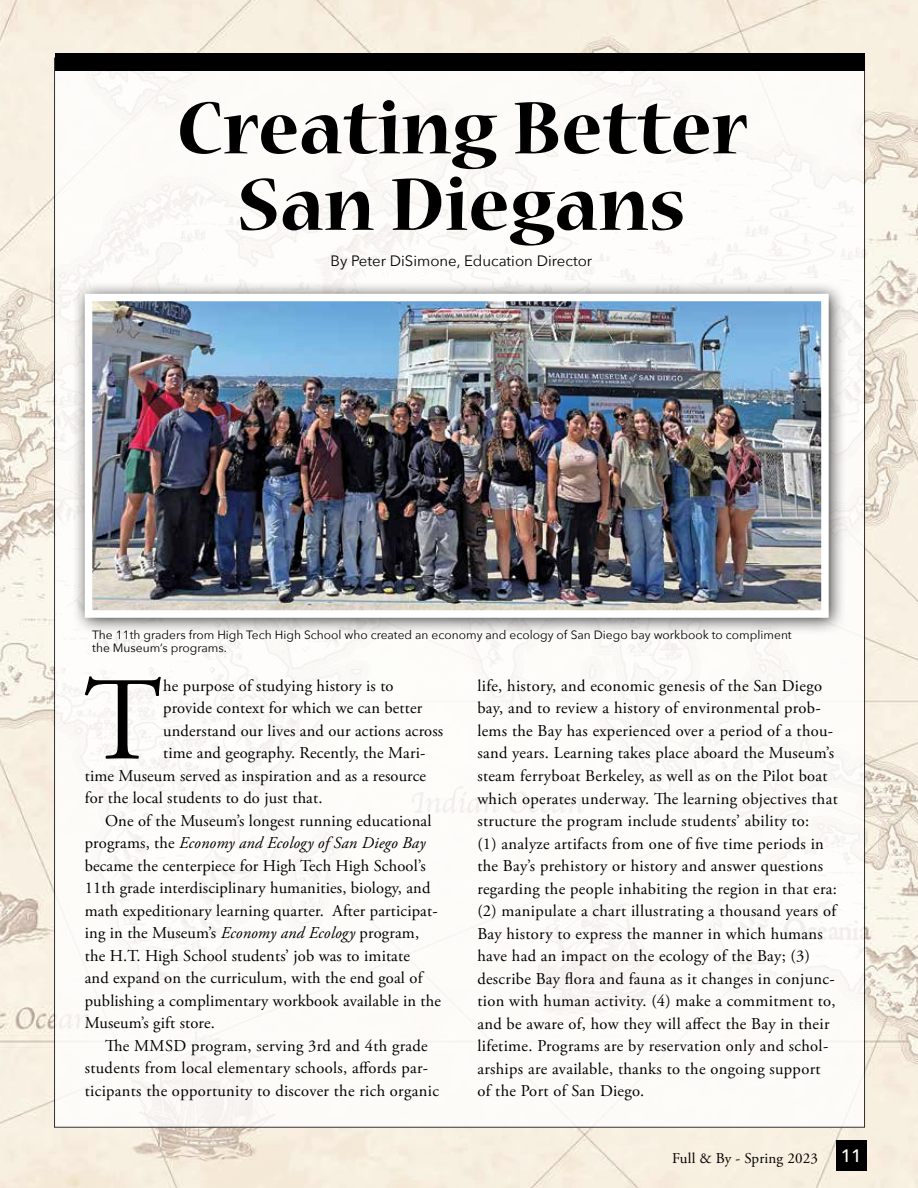
<style>
.page{position:relative;width:918px;height:1188px;background:#fff}
.page>*{position:absolute;margin:0;border:0;box-sizing:border-box;transform-origin:0 0}
.t1{font:118.35px "Adobe Garamond Pro";color:#000}
.t2{font:700 82.5px/76.5px "Nueva Std";color:#000;text-align:center}
.t3{font:500 18px "Avenir Next";color:#fff}
.t4{font:16.5px/22.5px "Adobe Garamond Pro";letter-spacing:.02em;color:#000}
.t5{font:italic 16.5px "Adobe Garamond Pro";letter-spacing:.01em;color:#000}
.t6{font:15px "Avenir Next";color:#000}
.t7{font:15px "Adobe Garamond Pro";letter-spacing:.01em;color:#000}
.t8{font:12px/12.8px "Avenir Next";color:#000}
.s1{font-style:normal}
.s2{font-style:italic}
</style>
<div class="page">
<img style="left:0;top:0;width:918px;height:1188px">
<div style="left:836px;top:1140px;width:31px;height:31px;background:#000"></div>
<div style="left:55px;top:58px;width:810px;height:1069px;background:#fff"></div>
<div style="left:55px;top:54px;width:810px;height:17px;background:#000"></div>
<div style="left:72px;top:281px;width:774px;height:354px;background:#000;opacity:.75"></div>
<img style="left:94px;top:303px;width:726px;height:306px">
<div style="left:85px;top:294px;width:744px;height:324px;border:8px solid #fff"></div>
<h2 class="t2" style="left:177px;top:94px;width:573px">Creating Better<br>San Diegans</h2>
<p class="t6" style="left:331px;top:248px;width:263px">By Peter DiSimone, Education Director</p>
<p class="t8" style="left:92px;top:628px;width:701px">The 11th graders from High Tech High School who created an economy and ecology of San Diego bay workbook to compliment the Museum’s programs.</p>
<h1 class="t1" style="left:84px;top:650px;width:80px">T</h1>
<p class="t4" style="left:163px;top:675px;width:232px">he purpose of studying history is to</p>
<p class="t4" style="left:163px;top:697px;width:261px">provide context for which we can better</p>
<p class="t4" style="left:163px;top:720px;width:282px">understand our lives and our actions across</p>
<p class="t4" style="left:163px;top:742px;width:264px">time and geography. Recently, the Mari-</p>
<p class="t4" style="left:85px;top:765px;width:343px">time Museum served as inspiration and as a resource</p>
<p class="t4" style="left:85px;top:787px;width:239px">for the local students to do just that.</p>
<p class="t4" style="left:105px;top:810px;width:328px">One of the Museum’s longest running educational</p>
<p class="t5" style="left:85px;top:833px;width:342px"><span class="s1">programs, the</span> Economy and Ecology of San Diego Bay</p>
<p class="t4" style="left:85px;top:855px;width:343px">became the centerpiece for High Tech High School’s</p>
<p class="t4" style="left:85px;top:878px;width:347px">11th grade interdisciplinary humanities, biology, and</p>
<p class="t4" style="left:85px;top:900px;width:354px">math expeditionary learning quarter. After participat-</p>
<p class="t4" style="left:85px;top:923px;width:336px">ing in the Museum’s <span class="s2">Economy and Ecology</span> program,</p>
<p class="t4" style="left:85px;top:945px;width:327px">the H.T. High School students’ job was to imitate</p>
<p class="t4" style="left:85px;top:968px;width:339px">and expand on the curriculum, with the end goal of</p>
<p class="t4" style="left:85px;top:990px;width:358px">publishing a complimentary workbook available in the</p>
<p class="t4" style="left:85px;top:1013px;width:132px">Museum’s gift store.</p>
<p class="t4" style="left:105px;top:1035px;width:324px">The MMSD program, serving 3rd and 4th grade</p>
<p class="t4" style="left:85px;top:1058px;width:345px">students from local elementary schools, affords par-</p>
<p class="t4" style="left:85px;top:1080px;width:356px">ticipants the opportunity to discover the rich organic</p>
<p class="t4" style="left:477px;top:675px;width:362px">life, history, and economic genesis of the San Diego bay, and to review a history of environmental prob&shy;lems the Bay has experienced over a period of a thou&shy;sand years. Learning takes place aboard the Museum’s steam ferryboat Berkeley, as well as on the Pilot boat which operates underway. The learning objectives that structure the program include students’ ability to:<br>(1) analyze artifacts from one of five time periods in the Bay’s prehistory or history and answer questions regarding the people inhabiting the region in that era: (2) manipulate a chart illustrating a thousand years of Bay history to express the manner in which humans have had an impact on the ecology of the Bay; (3) describe Bay flora and fauna as it changes in conjunc&shy;tion with human activity. (4) make a commitment to, and be aware of, how they will affect the Bay in their lifetime. Programs are by reservation only and schol&shy;arships are available, thanks to the ongoing support of the Port of San Diego.</p>
<p class="t7" style="left:672px;top:1150px;width:147px">Full &amp; By - Spring 2023</p>
<p class="t3" style="left:841px;top:1141px;width:23px">11</p>
</div>
